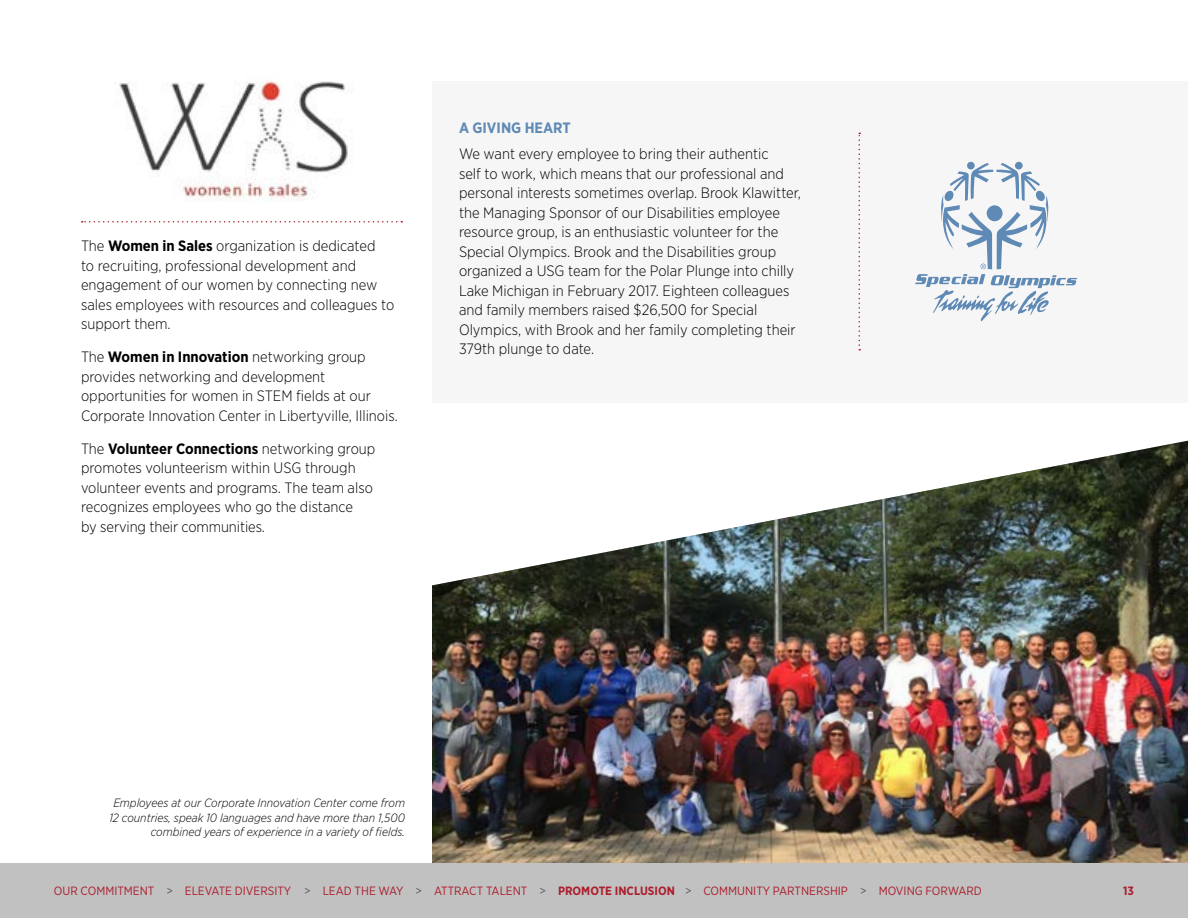
<style>
.page{position:relative;width:1188px;height:918px;background:#fff}
.page>*{position:absolute;margin:0;border:0;box-sizing:border-box;transform-origin:0 0}
.t1{font:300 15px/19.5px "Gotham Narrow";color:#000}
.t2{font:700 15px "Gotham Narrow";color:#5e8ab5}
.t3{font:italic 300 12px/14.4px "Gotham Narrow";color:#000;text-align:right}
.t4{font:12px "Gotham Narrow";color:#ac1e2d}
.t5{font:700 12px "Gotham Narrow";color:#ac1e2d}
.s1{font-weight:700}
.s2{color:#55575a}
</style>
<div class="page">
<div style="left:432px;top:81px;width:756px;height:321px;background:#f7f6f6"></div>
<img style="left:432px;top:441px;width:756px;height:422px">
<img style="left:119px;top:81px;width:234px;height:120px">
<svg style="left:82px;top:221px;width:320px;height:2px"></svg>
<svg style="left:858px;top:133px;width:2px;height:217px"></svg>
<svg style="left:915px;top:163px;width:162px;height:158px"></svg>
<div style="left:0;top:863px;width:1188px;height:55px;background:#c1c1c1"></div>
<p class="t1" style="left:81px;top:236px;width:315px">The <span class="s1">Women in Sales</span> organization is dedicated<br>to recruiting, professional development and engagement of our women by connecting new sales employees with resources and colleagues to support them.</p>
<p class="t1" style="left:81px;top:347px;width:318px">The <span class="s1">Women in Innovation</span> networking group provides networking and development opportunities for women in STEM fields at our Corporate Innovation Center in Libertyville, Illinois.</p>
<p class="t1" style="left:81px;top:439px;width:296px">The <span class="s1">Volunteer Connections</span> networking group promotes volunteerism within USG through volunteer events and programs. The team also recognizes employees who go the distance<br>by serving their communities.</p>
<p class="t2" style="left:459px;top:118px;width:113px">A GIVING HEART</p>
<p class="t1" style="left:459px;top:144px;width:344px">We want every employee to bring their authentic<br>self to work, which means that our professional and personal interests sometimes overlap. Brook Klawitter, the Managing Sponsor of our Disabilities employee resource group, is an enthusiastic volunteer for the Special Olympics. Brook and the Disabilities group organized a USG team for the Polar Plunge into chilly Lake Michigan in February 2017. Eighteen colleagues and family members raised $26,500 for Special Olympics, with Brook and her family completing their 379th plunge to date.</p>
<p class="t3" style="left:109px;top:796px;width:297px">Employees at our Corporate Innovation Center come from<br>12 countries, speak 10 languages and have more than 1,500 combined years of experience in a variety of fields.</p>
<p class="t4" style="left:54px;top:883px;width:929px">OUR COMMITMENT <span class="s2">&gt;</span> ELEVATE DIVERSITY <span class="s2">&gt;</span> LEAD THE WAY <span class="s2">&gt;</span> ATTRACT TALENT <span class="s2">&gt;</span> <span class="s1">PROMOTE INCLUSION</span> <span class="s2">&gt;</span> COMMUNITY PARTNERSHIP <span class="s2">&gt;</span> MOVING FORWARD</p>
<p class="t5" style="left:1123px;top:883px;width:12px">13</p>
</div>
